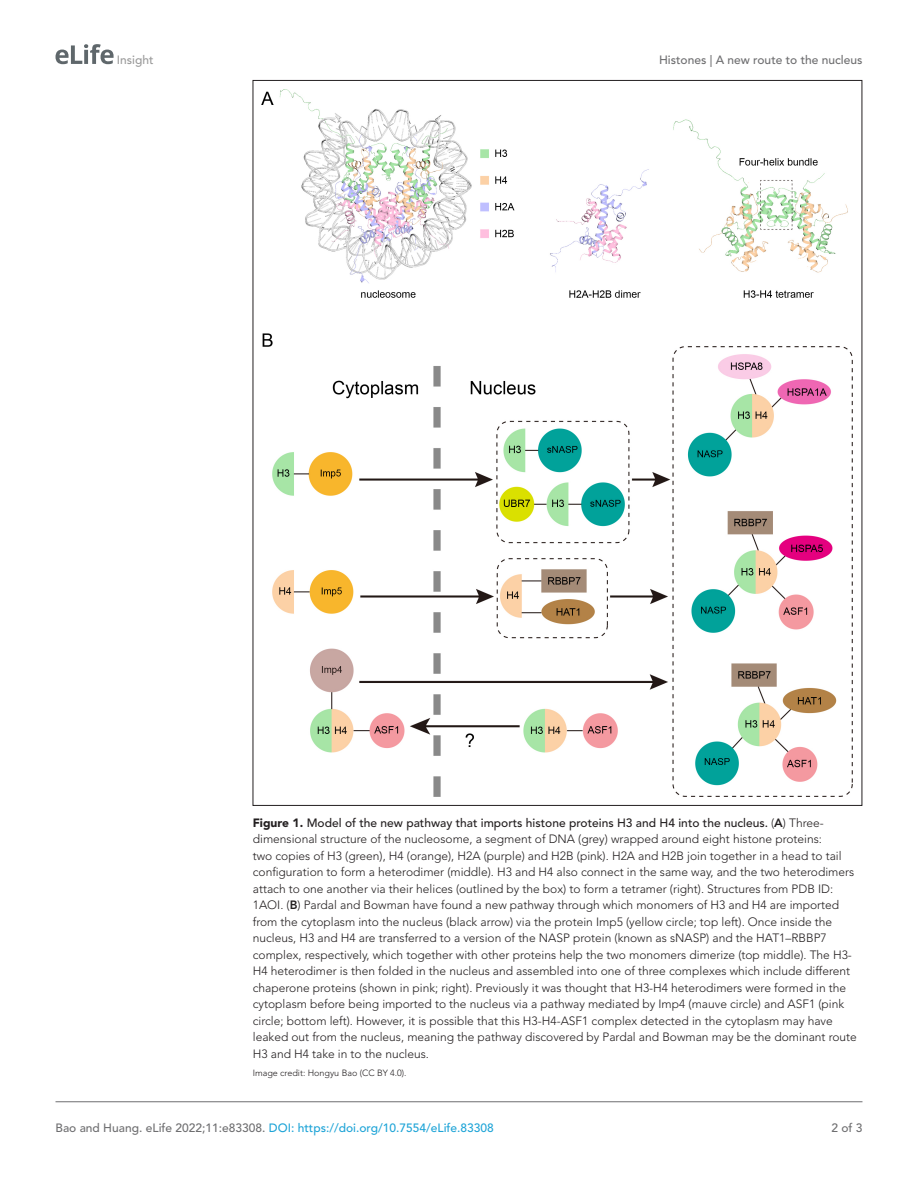
<style>
.page{position:relative;width:918px;height:1188px;background:#fff}
.page>*{position:absolute;margin:0;border:0;box-sizing:border-box;transform-origin:0 0}
.t1{font:300 12px/16.5px "Avenir LT Std";color:#231f20}
.t2{font:500 12px "Avenir LT Std";color:#1ea4d7}
.t3{font:500 12px "Avenir LT Std";color:#6e6e70}
.t4{font:500 12px "Avenir LT Std";color:#9a9a9a}
.t5{font:300 9px "Avenir LT Std";color:#231f20}
.s1{font-weight:900}
.s2{font-weight:500}
.s3{font-weight:800}
.s4{color:#6e6e70}
</style>
<div class="page">
<svg style="left:56px;top:44px;width:58px;height:20px"></svg>
<hr style="left:56px;top:1101px;width:806px;height:1px;background:#6e6e70">
<img style="left:262px;top:89px;width:591px;height:707px">
<p class="t4" style="left:117px;top:53px;width:38px">Insight</p>
<p class="t3" style="left:659px;top:53px;width:205px">Histones | A new route to the nucleus</p>
<p class="t1" style="left:253px;top:814px;width:606px"><span class="s1">Figure 1.</span> <span class="s2">Model of the new pathway that imports histone proteins H3 and H4 into the nucleus.</span> (<span class="s3">A</span>) Three&shy;dimensional structure of the nucleosome, a segment of DNA (grey) wrapped around eight histone proteins:<br>two copies of H3 (green), H4 (orange), H2A (purple) and H2B (pink). H2A and H2B join together in a head to tail configuration to form a heterodimer (middle). H3 and H4 also connect in the same way, and the two heterodimers attach to one another via their helices (outlined by the box) to form a tetramer (right). Structures from PDB ID:<br>1AOI. (<span class="s3">B</span>) Pardal and Bowman have found a new pathway through which monomers of H3 and H4 are imported from the cytoplasm into the nucleus (black arrow) via the protein Imp5 (yellow circle; top left). Once inside the nucleus, H3 and H4 are transferred to a version of the NASP protein (known as sNASP) and the HAT1–RBBP7 complex, respectively, which together with other proteins help the two monomers dimerize (top middle). The H3- H4 heterodimer is then folded in the nucleus and assembled into one of three complexes which include different chaperone proteins (shown in pink; right). Previously it was thought that H3-H4 heterodimers were formed in the cytoplasm before being imported to the nucleus via a pathway mediated by Imp4 (mauve circle) and ASF1 (pink circle; bottom left). However, it is possible that this H3-H4-ASF1 complex detected in the cytoplasm may have leaked out from the nucleus, meaning the pathway discovered by Pardal and Bowman may be the dominant route H3 and H4 take in to the nucleus.</p>
<p class="t5" style="left:253px;top:1068px;width:155px">Image credit: Hongyu Bao (CC BY 4.0).</p>
<p class="t2" style="left:56px;top:1121px;width:440px"><span class="s4">Bao and Huang. eLife 2022;11:e83308.</span> DOI: https://doi.org/10.7554/eLife.83308</p>
<p class="t3" style="left:831px;top:1121px;width:33px">2 of 3</p>
</div>
